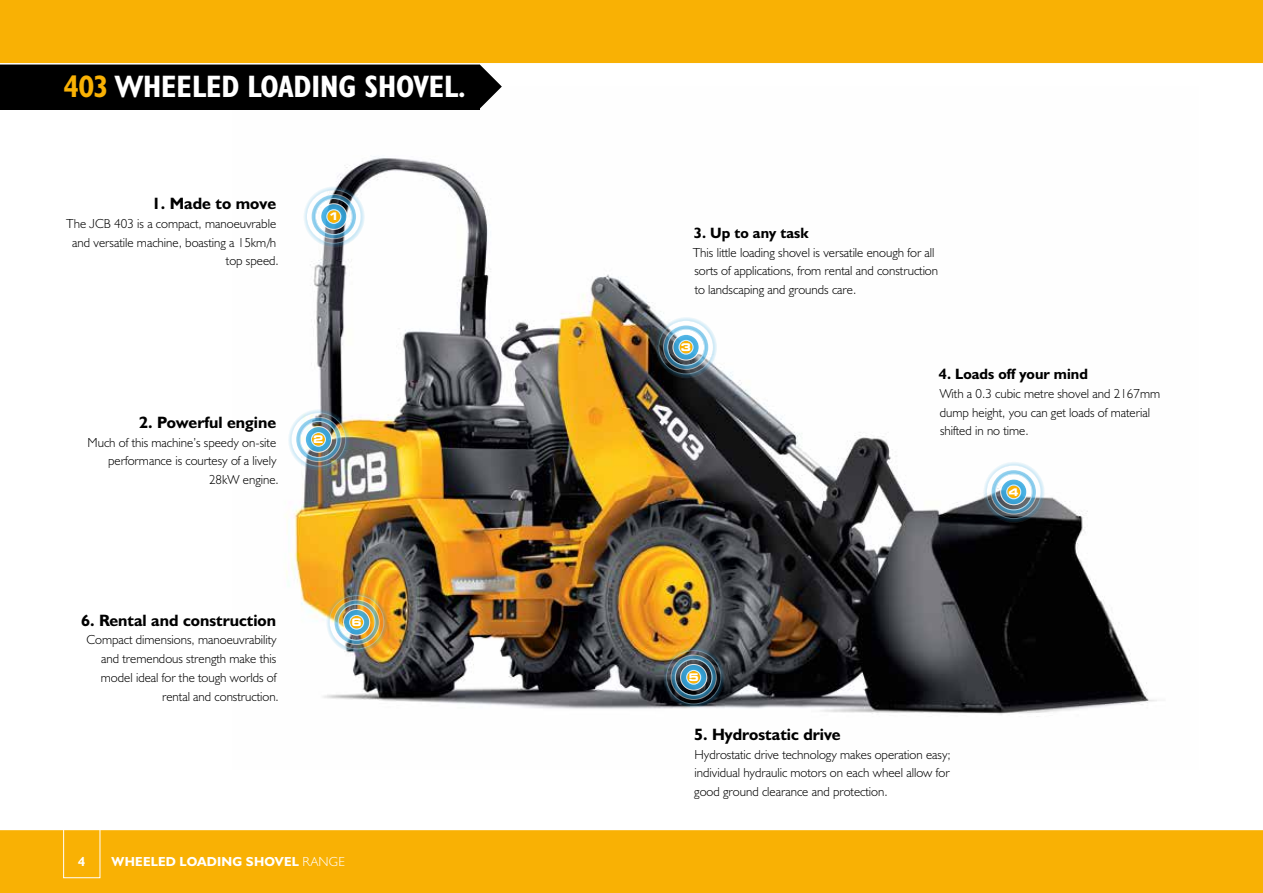
<style>
.page{position:relative;width:1263px;height:893px;background:#fff}
.page>*{position:absolute;margin:0;border:0;box-sizing:border-box;transform-origin:0 0}
.t1{font:31.2px "JCB Bold Condensed";color:#fff}
.t2{font:16.5px "JCB Bold";color:#000}
.t3{font:15px "JCB Bold";color:#000}
.t4{font:13.2px/18.8px "JCB Light";color:#000;text-align:right}
.t5{font:13.2px "JCB Bold";letter-spacing:.02em;color:#fff}
.t6{font:700 expanded 10.5px "Square 721 BT";color:#fff}
.s1{color:#f9b104}
.s2{font-family:"JCB Light"}
</style>
<div class="page">
<img style="left:233px;top:109px;width:924px;height:606px">
<div style="left:0;top:829px;width:1263px;height:64px;background:#f9b104"></div>
<hr style="left:0;top:829px;width:1263px;height:1px;background:#fff">
<svg style="left:479px;top:65px;width:23px;height:44px"></svg>
<div style="left:0;top:53px;width:479px;height:56px;background:#000"></div>
<img style="left:286px;top:408px;width:65px;height:63px">
<svg style="left:654px;top:316px;width:64px;height:63px"></svg>
<svg style="left:981px;top:460px;width:65px;height:63px"></svg>
<img style="left:661px;top:646px;width:65px;height:63px">
<img style="left:324px;top:591px;width:65px;height:63px">
<svg style="left:302px;top:185px;width:64px;height:63px"></svg>
<div style="left:0;top:0;width:1263px;height:64px;background:#f9b104"></div>
<hr style="left:0;top:63px;width:1263px;height:2px;background:#fff">
<div style="left:63px;top:819px;width:37px;height:59px;border:1px solid #fff"></div>
<h1 class="t1" style="left:64px;top:67px;width:404px"><span class="s1">403</span> WHEELED LOADING SHOVEL.</h1>
<p class="t2" style="left:152px;top:193px;width:126px">1. Made to move</p>
<p class="t4" style="left:66px;top:214px;width:214px">The JCB 403 is a compact, manoeuvrable and versatile machine, boasting a 15km/h top speed.</p>
<p class="t6" style="left:329px;top:210px;width:12px">1</p>
<p class="t2" style="left:139px;top:412px;width:138px">2. Powerful engine</p>
<p class="t4" style="left:88px;top:432px;width:193px">Much of this machine’s speedy on-site performance is courtesy of a lively<br>28kW engine.</p>
<p class="t6" style="left:313px;top:433px;width:12px">2</p>
<p class="t2" style="left:81px;top:610px;width:197px">6. Rental and construction</p>
<p class="t4" style="left:86px;top:630px;width:194px">Compact dimensions, manoeuvrability and tremendous strength make this model ideal for the tough worlds of rental and construction.</p>
<p class="t6" style="left:351px;top:616px;width:12px">6</p>
<p class="t5" style="left:78px;top:853px;width:9px">4</p>
<p class="t5" style="left:112px;top:853px;width:235px">WHEELED LOADING SHOVEL <span class="s2">RANGE</span></p>
<p class="t3" style="left:694px;top:224px;width:116px">3. Up to any task</p>
<p class="t4" style="left:693px;top:243px;width:247px;text-align:left">This little loading shovel is versatile enough for all sorts of applications, from rental and construction to landscaping and grounds care.</p>
<p class="t6" style="left:681px;top:341px;width:12px">3</p>
<p class="t6" style="left:688px;top:671px;width:12px">5</p>
<p class="t3" style="left:939px;top:365px;width:150px">4. Loads off your mind</p>
<p class="t4" style="left:940px;top:384px;width:222px;text-align:left">With a 0.3 cubic metre shovel and 2167mm dump height, you can get loads of material shifted in no time.</p>
<p class="t6" style="left:1008px;top:486px;width:12px">4</p>
<p class="t2" style="left:694px;top:724px;width:148px">5. Hydrostatic drive</p>
<p class="t4" style="left:694px;top:744px;width:258px;text-align:justify">Hydrostatic drive technology makes operation easy; individual hydraulic motors on each wheel allow for good ground clearance and protection.</p>
</div>
